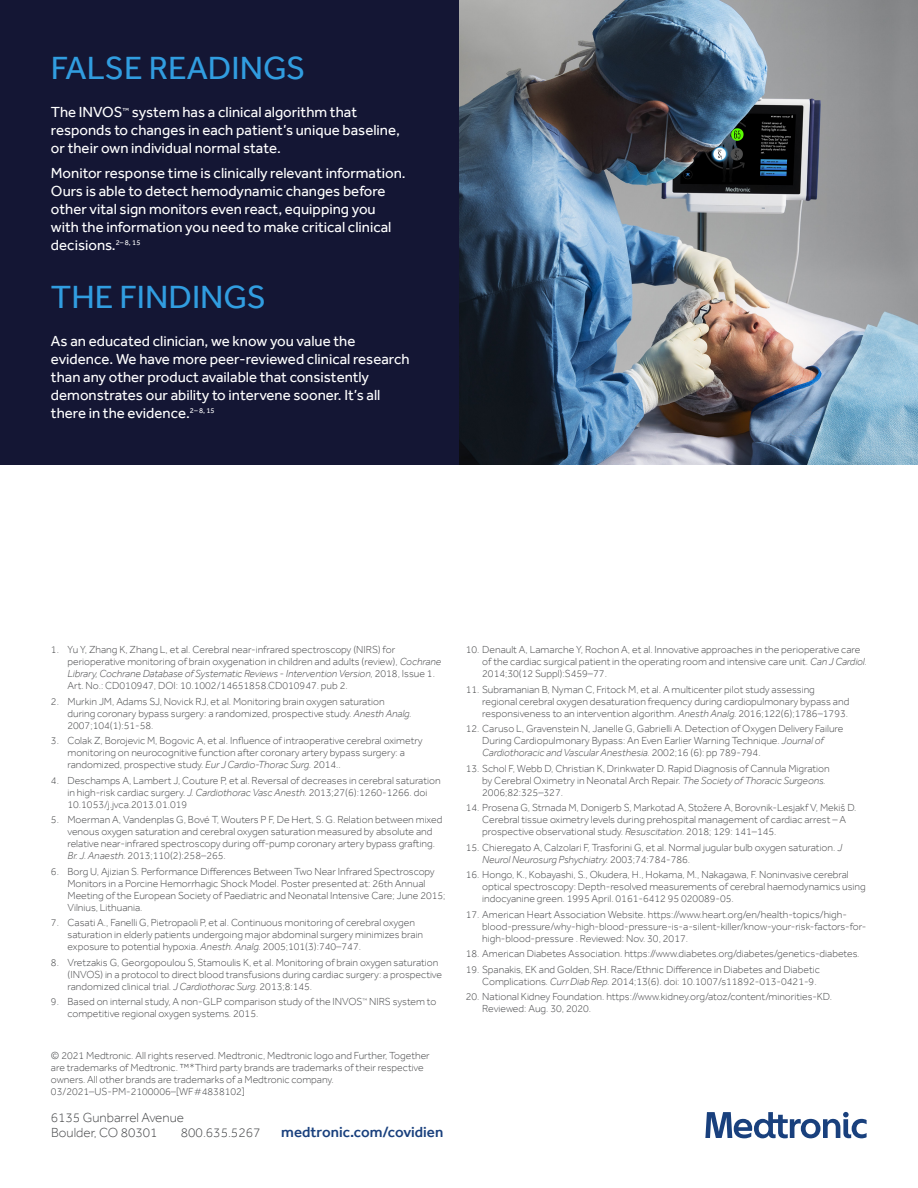
<style>
.page{position:relative;width:918px;height:1188px;background:#fff}
.page>*{position:absolute;margin:0;border:0;box-sizing:border-box;transform-origin:0 0}
.t1{font:33px "Effra";color:#319de0}
.t2{font:15px/18px "Effra";color:#fff}
.t3{font:500 15px "Effra";color:#19407d}
.t4{font:300 13.5px/15px "Effra";color:#464749}
.t5{font:300 10.5px/12px "Effra";color:#464749}
.s1{font-style:italic}
</style>
<div class="page">
<img style="left:459px;top:0;width:459px;height:464px">
<svg style="left:705px;top:1112px;width:162px;height:26px"></svg>
<div style="left:0;top:0;width:459px;height:464px;background:#141634"></div>
<h1 class="t1" style="left:51px;top:49px;width:256px">FALSE READINGS</h1>
<h2 class="t2" style="left:51px;top:103px;width:350px">The INVOS<sup>™</sup> system has a clinical algorithm that responds to changes in each patient’s unique baseline, or their own individual normal state.</h2>
<p class="t2" style="left:51px;top:164px;width:356px">Monitor response time is clinically relevant information.<br>Ours is able to detect hemodynamic changes before other vital sign monitors even react, equipping you with the information you need to make critical clinical decisions.<sup>2–</sup> <sup>8,</sup> <sup>15</sup></p>
<h1 class="t1" style="left:51px;top:278px;width:217px">THE FINDINGS</h1>
<p class="t2" style="left:51px;top:332px;width:360px">As an educated clinician, we know you value the evidence. We have more peer-reviewed clinical research than any other product available that consistently demonstrates our ability to intervene sooner. It’s all there in the evidence.<sup>2–</sup> <sup>8,</sup> <sup>15</sup></p>
<p class="t5" style="left:67px;top:644px;width:375px;text-indent:-16px">1. Yu Y, Zhang K, Zhang L, et al. Cerebral near-infrared spectroscopy (NIRS) for perioperative monitoring of brain oxygenation in children and adults (review), <span class="s1">Cochrane Library, Cochrane Database of Systematic Reviews - Intervention Version,</span> 2018, Issue 1.<br>Art. No.: CD010947, DOI: 10.1002/14651858.CD010947. pub 2.</p>
<p class="t5" style="left:67px;top:695px;width:346px;text-indent:-16px">2. Murkin JM, Adams SJ, Novick RJ, et al. Monitoring brain oxygen saturation during coronary bypass surgery: a randomized, prospective study. <span class="s1">Anesth Analg.<br></span>2007;104(1):51-58.</p>
<p class="t5" style="left:67px;top:735px;width:357px;text-indent:-16px">3. Colak Z, Borojevic M, Bogovic A, et al. Influence of intraoperative cerebral oximetry monitoring on neurocognitive function after coronary artery bypass surgery: a randomized, prospective study. <span class="s1">Eur J Cardio-Thorac Surg.</span> 2014..</p>
<p class="t5" style="left:67px;top:774px;width:375px;text-indent:-16px">4. Deschamps A, Lambert J, Couture P, et al. Reversal of decreases in cerebral saturation in high-risk cardiac surgery. <span class="s1">J. Cardiothorac Vasc Anesth.</span> 2013;27(6):1260-1266. doi<br>10.1053/j.jvca.2013.01.019</p>
<p class="t5" style="left:67px;top:814px;width:377px;text-indent:-16px">5. Moerman A, Vandenplas G, Bové T, Wouters P F, De Hert, S. G. Relation between mixed venous oxygen saturation and cerebral oxygen saturation measured by absolute and relative near-infrared spectroscopy during off-pump coronary artery bypass grafting.<br><span class="s1">Br. J. Anaesth.</span> 2013;110(2):258–265.</p>
<p class="t5" style="left:67px;top:865px;width:380px;text-indent:-16px">6. Borg U, Ajizian S. Performance Differences Between Two Near Infrared Spectroscopy Monitors in a Porcine Hemorrhagic Shock Model. Poster presented at: 26th Annual Meeting of the European Society of Paediatric and Neonatal Intensive Care; June 2015; Vilnius, Lithuania.</p>
<p class="t5" style="left:67px;top:917px;width:357px;text-indent:-16px">7. Casati A., Fanelli G, Pietropaoli P, et al. Continuous monitoring of cerebral oxygen saturation in elderly patients undergoing major abdominal surgery minimizes brain exposure to potential hypoxia. <span class="s1">Anesth. Analg.</span> 2005;101(3):740–747.</p>
<p class="t5" style="left:67px;top:956px;width:376px;text-indent:-16px">8. Vretzakis G, Georgopoulou S, Stamoulis K, et al. Monitoring of brain oxygen saturation (INVOS) in a protocol to direct blood transfusions during cardiac surgery: a prospective randomized clinical trial. <span class="s1">J Cardiothorac Surg.</span> 2013;8:145.</p>
<p class="t5" style="left:67px;top:996px;width:370px;text-indent:-17px">9. Based on internal study, A non-GLP comparison study of the INVOS<sup>™</sup> NIRS system to competitive regional oxygen systems. 2015.</p>
<p class="t5" style="left:51px;top:1049px;width:380px">© 2021 Medtronic. All rights reserved. Medtronic, Medtronic logo and Further, Together are trademarks of Medtronic. ™*Third party brands are trademarks of their respective owners. All other brands are trademarks of a Medtronic company.<br>03/2021–US-PM-2100006–[WF#4838102]</p>
<p class="t4" style="left:51px;top:1110px;width:135px">6135 Gunbarrel Avenue<br>Boulder, CO 80301</p>
<p class="t4" style="left:181px;top:1125px;width:81px">800.635.5267</p>
<h2 class="t3" style="left:281px;top:1123px;width:163px">medtronic.com/covidien</h2>
<p class="t5" style="left:482px;top:644px;width:386px;text-indent:-16px">10. Denault A, Lamarche Y, Rochon A, et al. Innovative approaches in the perioperative care of the cardiac surgical patient in the operating room and intensive care unit. <span class="s1">Can J Cardiol.<br></span>2014;30(12 Suppl):S459–77.</p>
<p class="t5" style="left:482px;top:683px;width:369px;text-indent:-16px">11. Subramanian B, Nyman C, Fritock M, et al. A multicenter pilot study assessing regional cerebral oxygen desaturation frequency during cardiopulmonary bypass and responsiveness to an intervention algorithm. <span class="s1">Anesth Analg.</span> 2016;122(6);1786–1793.</p>
<p class="t5" style="left:482px;top:723px;width:363px;text-indent:-16px">12. Caruso L, Gravenstein N, Janelle G, Gabrielli A. Detection of Oxygen Delivery Failure<br>During Cardiopulmonary Bypass: An Even Earlier Warning Technique. <span class="s1">Journal of<br>Cardiothoracic and Vascular Anesthesia.</span> 2002;16 (6): pp 789-794.</p>
<p class="t5" style="left:482px;top:762px;width:349px;text-indent:-16px">13. Schol F, Webb D, Christian K, Drinkwater D. Rapid Diagnosis of Cannula Migration by Cerebral Oximetry in Neonatal Arch Repair. <span class="s1">The Society of Thoracic Surgeons.<br></span>2006;82:325–327.</p>
<p class="t5" style="left:482px;top:802px;width:376px;text-indent:-16px">14. Prosena G, Strnada M, Donigerb S, Markotad A, Stožere A, Borovnik-Lesjakf V, Mekiš D.<br>Cerebral tissue oximetry levels during prehospital management of cardiac arrest – A prospective observational study. <span class="s1">Resuscitation</span>. 2018; 129: 141–145.</p>
<p class="t5" style="left:482px;top:841px;width:361px;text-indent:-16px">15. Chieregato A, Calzolari F, Trasforini G, et al. Normal jugular bulb oxygen saturation. <span class="s1">J<br>Neurol Neurosurg Pshychiatry.</span> 2003;74:784-786.</p>
<p class="t5" style="left:482px;top:869px;width:385px;text-indent:-16px">16. Hongo, K., Kobayashi, S., Okudera, H., Hokama, M., Nakagawa, F. Noninvasive cerebral optical spectroscopy: Depth-resolved measurements of cerebral haemodynamics using indocyanine green. 1995 April. 0161-6412 95 020089-05.</p>
<p class="t5" style="left:482px;top:908px;width:386px;text-indent:-16px">17. American Heart Association Website. https://www.heart.org/en/health-topics/high&shy;blood-pressure/why-high-blood-pressure-is-a-silent-killer/know-your-risk-factors-for&shy;high-blood-pressure . Reviewed: Nov. 30, 2017.</p>
<p class="t5" style="left:466px;top:948px;width:395px">18. American Diabetes Association. https://www.diabetes.org/diabetes/genetics-diabetes.</p>
<p class="t5" style="left:482px;top:963px;width:339px;text-indent:-16px">19. Spanakis, EK and Golden, SH. Race/Ethnic Difference in Diabetes and Diabetic<br>Complications. <span class="s1">Curr Diab Rep.</span> 2014;13(6). doi: 10.1007/s11892-013-0421-9.</p>
<p class="t5" style="left:482px;top:991px;width:351px;text-indent:-16px">20. National Kidney Foundation. https://www.kidney.org/atoz/content/minorities-KD.<br>Reviewed: Aug. 30, 2020.</p>
</div>
